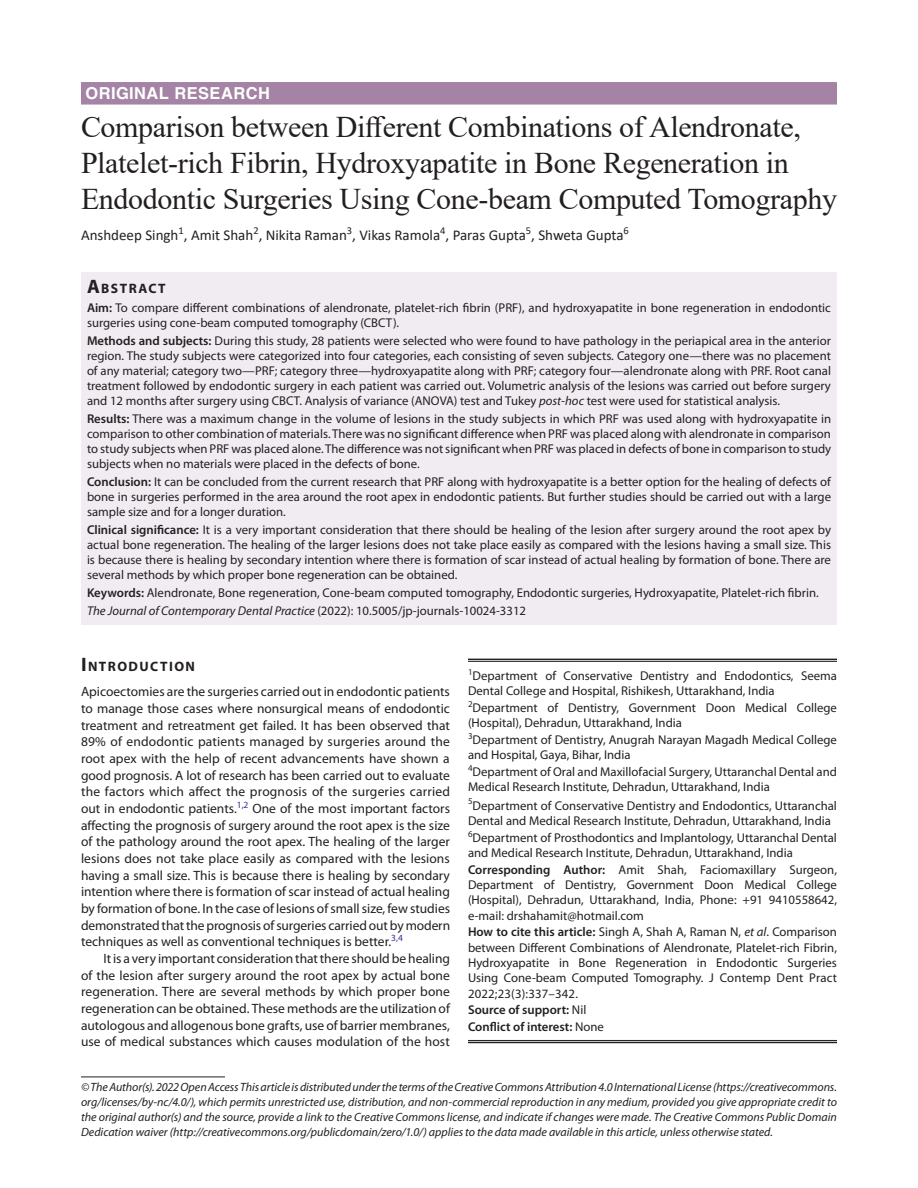
<style>
.page{position:relative;width:918px;height:1188px;background:#fff}
.page>*{position:absolute;margin:0;border:0;box-sizing:border-box;transform-origin:0 0}
.t1{font:30px/36px "Times New Roman";letter-spacing:-.01em;color:#231f20}
.ArticleType{font:700 16.5px "Helvetica LT Std";letter-spacing:.025em;color:#fff}
.AuthorName{font:15px "Calibri";color:#231f20}
.Head-1{font:700 13.65px "Myriad Pro";letter-spacing:.105em;color:#231f20}
.AbstractTitle{font:700 13.65px "Myriad Pro";letter-spacing:.105em;color:#231f20}
.Para-NoIndent{font:13.5px/16.6px "Myriad Pro";color:#231f20;text-align:justify}
.Para-Indent{font:13.5px/16.6px "Myriad Pro";letter-spacing:.005em;color:#231f20;text-align:justify}
.Keywords{font:12.75px/15px "Myriad Pro";color:#231f20;text-align:justify}
.Affiliation{font:12.75px/15.3px "Myriad Pro";color:#231f20}
.How_to_Cite{font:12.75px/15.3px "Myriad Pro";color:#231f20;text-align:justify}
.Corresponding_Author{font:12.75px/15.3px "Myriad Pro";color:#231f20;text-align:justify}
.Affiliation-first{font:12.75px/15.3px "Myriad Pro";color:#231f20}
.JT_DOI{font:italic 12.75px "Myriad Pro";color:#231f20}
.COI{font:600 12.75px "Myriad Pro";color:#231f20}
.Source{font:600 12.75px "Myriad Pro";color:#231f20}
.FootNote{font:italic 12px/15px "Myriad Pro";color:#231f20;text-align:justify}
.s1{font-size:19.5px}
.s2{font-weight:600}
.s3{font-style:italic}
.s4{font-style:normal}
.s5{font-weight:400}
</style>
<div class="page">
<div style="left:81px;top:82px;width:756px;height:23px;background:#a483a5"></div>
<div style="left:81px;top:272px;width:756px;height:26px;background:#f0ecf1"></div>
<div style="left:81px;top:297px;width:756px;height:39px;background:#f0ecf1"></div>
<div style="left:81px;top:330px;width:756px;height:84px;background:#f0ecf1"></div>
<div style="left:81px;top:408px;width:756px;height:69px;background:#f0ecf1"></div>
<div style="left:81px;top:471px;width:756px;height:54px;background:#f0ecf1"></div>
<div style="left:81px;top:519px;width:756px;height:69px;background:#f0ecf1"></div>
<div style="left:81px;top:582px;width:756px;height:24px;background:#f0ecf1"></div>
<div style="left:81px;top:600px;width:756px;height:24px;background:#f0ecf1"></div>
<hr style="left:468px;top:659px;width:369px;height:1px;background:#231f20">
<hr style="left:468px;top:661px;width:369px;height:1px;background:#231f20">
<hr style="left:468px;top:1040px;width:369px;height:1px;background:#231f20">
<hr style="left:468px;top:1042px;width:369px;height:1px;background:#231f20">
<hr style="left:81px;top:1077px;width:144px;height:1px;background:#231f20">
<p class="ArticleType" style="left:86px;top:83px;width:186px">ORIGINAL RESEARCH</p>
<p class="t1" style="left:81px;top:108px;width:758px">Comparison between Different Combinations of Alendronate,<br>Platelet-rich Fibrin, Hydroxyapatite in Bone Regeneration in<br>Endodontic Surgeries Using Cone-beam Computed Tomography</p>
<p class="AuthorName" style="left:81px;top:225px;width:549px">Anshdeep Singh<sup>1</sup>, Amit Shah<sup>2</sup>, Nikita Raman<sup>3</sup>, Vikas Ramola<sup>4</sup>, Paras Gupta<sup>5</sup>, Shweta Gupta<sup>6</sup></p>
<p class="AbstractTitle" style="left:87px;top:279px;width:80px"><span class="s1">A</span>BSTRACT</p>
<p class="Keywords" style="left:87px;top:300px;width:745px"><span class="s2">Aim:</span> To compare different combinations of alendronate, platelet-rich fibrin (PRF), and hydroxyapatite in bone regeneration in endodontic surgeries using cone-beam computed tomography (CBCT).</p>
<p class="Keywords" style="left:87px;top:333px;width:746px"><span class="s2">Methods and subjects:</span> During this study, 28 patients were selected who were found to have pathology in the periapical area in the anterior region. The study subjects were categorized into four categories, each consisting of seven subjects. Category one—there was no placement of any material; category two—PRF; category three—hydroxyapatite along with PRF; category four—alendronate along with PRF. Root canal treatment followed by endodontic surgery in each patient was carried out. Volumetric analysis of the lesions was carried out before surgery and 12 months after surgery using CBCT. Analysis of variance (ANOVA) test and Tukey <span class="s3">post-hoc</span> test were used for statistical analysis.</p>
<p class="Keywords" style="left:87px;top:411px;width:746px"><span class="s2">Results:</span> There was a maximum change in the volume of lesions in the study subjects in which PRF was used along with hydroxyapatite in comparison to other combination of materials. There was no significant difference when PRF was placed along with alendronate in comparison to study subjects when PRF was placed alone. The difference was not significant when PRF was placed in defects of bone in comparison to study subjects when no materials were placed in the defects of bone.</p>
<p class="Keywords" style="left:87px;top:474px;width:746px"><span class="s2">Conclusion:</span> It can be concluded from the current research that PRF along with hydroxyapatite is a better option for the healing of defects of bone in surgeries performed in the area around the root apex in endodontic patients. But further studies should be carried out with a large sample size and for a longer duration.</p>
<p class="Keywords" style="left:87px;top:522px;width:746px"><span class="s2">Clinical significance:</span> It is a very important consideration that there should be healing of the lesion after surgery around the root apex by actual bone regeneration. The healing of the larger lesions does not take place easily as compared with the lesions having a small size. This is because there is healing by secondary intention where there is formation of scar instead of actual healing by formation of bone. There are several methods by which proper bone regeneration can be obtained.</p>
<p class="Keywords" style="left:87px;top:585px;width:733px"><span class="s2">Keywords:</span> Alendronate, Bone regeneration, Cone-beam computed tomography, Endodontic surgeries, Hydroxyapatite, Platelet-rich fibrin.</p>
<p class="JT_DOI" style="left:87px;top:603px;width:441px">The Journal of Contemporary Dental Practice <span class="s4">(2022): 10.5005/jp-journals-10024-3312</span></p>
<p class="Head-1" style="left:81px;top:657px;width:116px"><span class="s1">I</span>NTRODUCTION</p>
<p class="Para-NoIndent" style="left:81px;top:683px;width:371px">Apicoectomies are the surgeries carried out in endodontic patients to manage those cases where nonsurgical means of endodontic treatment and retreatment get failed. It has been observed that 89% of endodontic patients managed by surgeries around the root apex with the help of recent advancements have shown a good prognosis. A lot of research has been carried out to evaluate the factors which affect the prognosis of the surgeries carried out in endodontic patients.<sup>1,2</sup> One of the most important factors affecting the prognosis of surgery around the root apex is the size of the pathology around the root apex. The healing of the larger lesions does not take place easily as compared with the lesions having a small size. This is because there is healing by secondary intention where there is formation of scar instead of actual healing by formation of bone. In the case of lesions of small size, few studies demonstrated that the prognosis of surgeries carried out by modern techniques as well as conventional techniques is better.<sup>3,4</sup></p>
<p class="Para-Indent" style="left:81px;top:950px;width:371px;text-indent:22px">It is a very important consideration that there should be healing of the lesion after surgery around the root apex by actual bone regeneration. There are several methods by which proper bone regeneration can be obtained. These methods are the utilization of autologous and allogenous bone grafts, use of barrier membranes, use of medical substances which causes modulation of the host</p>
<p class="Affiliation-first" style="left:468px;top:667px;width:370px"><sup>1</sup>Department of Conservative Dentistry and Endodontics, Seema<br>Dental College and Hospital, Rishikesh, Uttarakhand, India</p>
<p class="Affiliation" style="left:468px;top:700px;width:370px"><sup>2</sup>Department of Dentistry, Government Doon Medical College (Hospital), Dehradun, Uttarakhand, India</p>
<p class="Affiliation" style="left:468px;top:732px;width:371px"><sup>3</sup>Department of Dentistry, Anugrah Narayan Magadh Medical College and Hospital, Gaya, Bihar, India</p>
<p class="Affiliation" style="left:468px;top:764px;width:371px"><sup>4</sup>Department of Oral and Maxillofacial Surgery, Uttaranchal Dental and<br>Medical Research Institute, Dehradun, Uttarakhand, India</p>
<p class="Affiliation" style="left:468px;top:797px;width:370px"><sup>5</sup>Department of Conservative Dentistry and Endodontics, Uttaranchal<br>Dental and Medical Research Institute, Dehradun, Uttarakhand, India</p>
<p class="Affiliation" style="left:468px;top:829px;width:370px"><sup>6</sup>Department of Prosthodontics and Implantology, Uttaranchal Dental and Medical Research Institute, Dehradun, Uttarakhand, India</p>
<p class="Corresponding_Author" style="left:468px;top:862px;width:371px"><span class="s2">Corresponding Author:</span> Amit Shah, Faciomaxillary Surgeon, Department of Dentistry, Government Doon Medical College (Hospital), Dehradun, Uttarakhand, India, Phone: +91 9410558642, e-mail: drshahamit@hotmail.com</p>
<p class="How_to_Cite" style="left:468px;top:924px;width:371px"><span class="s2">How to cite this article:</span> Singh A, Shah A, Raman N, <span class="s3">et al</span>. Comparison between Different Combinations of Alendronate, Platelet-rich Fibrin, Hydroxyapatite in Bone Regeneration in Endodontic Surgeries Using Cone-beam Computed Tomography. J Contemp Dent Pract 2022;23(3):337–342.</p>
<p class="Source" style="left:468px;top:1002px;width:120px">Source of support: <span class="s5">Nil</span></p>
<p class="COI" style="left:468px;top:1019px;width:137px">Conflict of interest: <span class="s5">None</span></p>
<p class="FootNote" style="left:81px;top:1079px;width:758px">© The Author(s). 2022 Open Access This article is distributed under the terms of the Creative Commons Attribution 4.0 International License (https://creativecommons. org/licenses/by-nc/4.0/), which permits unrestricted use, distribution, and non-commercial reproduction in any medium, provided you give appropriate credit to the original author(s) and the source, provide a link to the Creative Commons license, and indicate if changes were made. The Creative Commons Public Domain Dedication waiver (http://creativecommons.org/publicdomain/zero/1.0/) applies to the data made available in this article, unless otherwise stated.</p>
</div>
